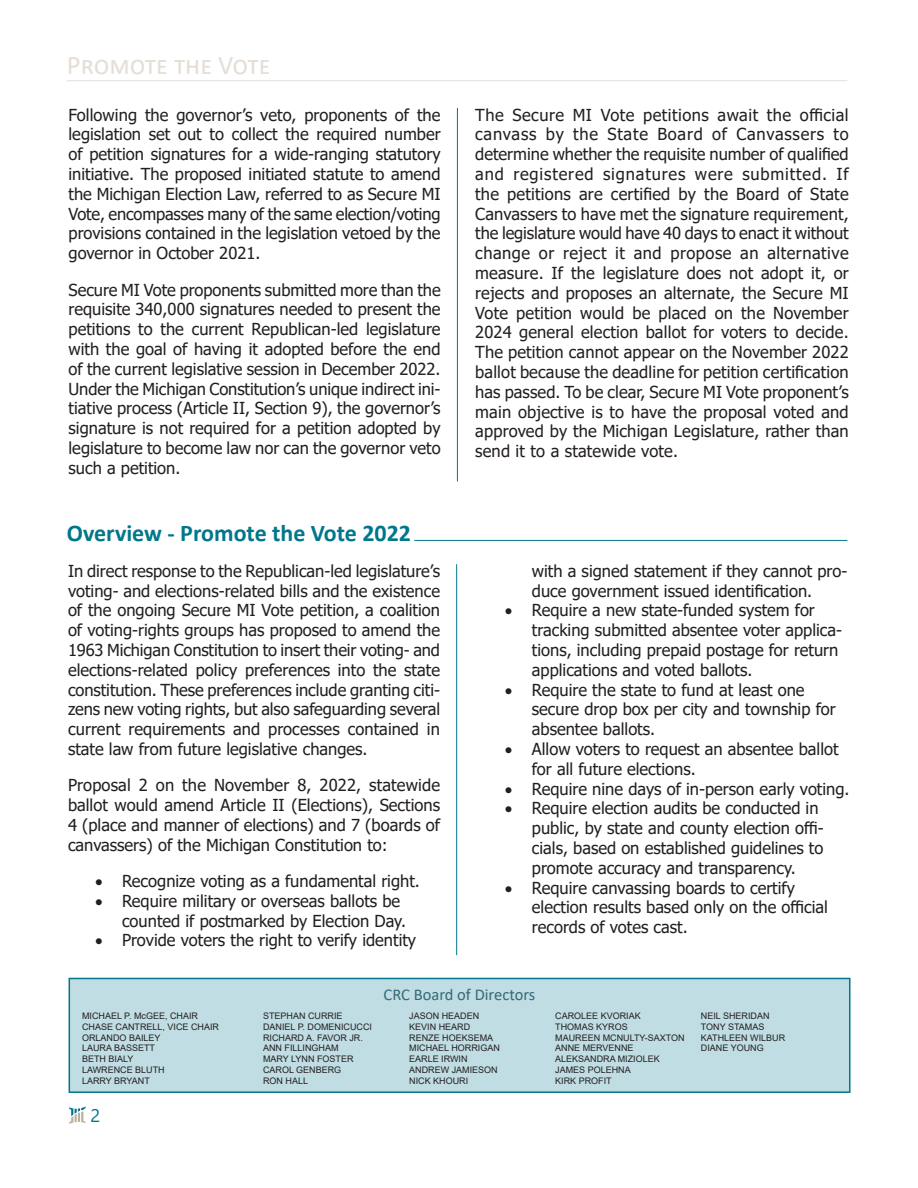
<style>
.page{position:relative;width:918px;height:1188px;background:#fff}
.page>*{position:absolute;margin:0;border:0;box-sizing:border-box;transform-origin:0 0}
.t1{font:27px "Calibri";color:#e5ded7}
.Heading_1{font:700 24px "Calibri";color:#00778b}
.heading_3{font:18.3px "Segoe UI";color:#00758d}
.t2{font:16.5px/19.8px "Tahoma";color:#231f20}
.t3{font:16.5px "Calibri";color:#356978}
.t4{font:9px "Arial";color:#231f20}
</style>
<div class="page">
<svg style="left:69px;top:1107px;width:17px;height:17px"></svg>
<hr style="left:67px;top:80px;width:780px;height:1px;background:#e3dfd8">
<div style="left:69px;top:978px;width:781px;height:114px;background:#bfdde2"></div>
<div style="left:69px;top:978px;width:781px;height:115px;border:2px solid #00778b"></div>
<hr style="left:414px;top:540px;width:433px;height:1px;background:#00778b">
<hr style="left:457px;top:108px;width:1px;height:374px;background:#00778b">
<hr style="left:456px;top:564px;width:1px;height:391px;background:#00778b">
<h1 class="t1" style="left:67px;top:47px;width:205px">Promote the Vote</h1>
<p class="t2" style="left:69px;top:106px;width:374px;text-align:justify">Following the governor’s veto, proponents of the legislation set out to collect the required number of petition signatures for a wide-ranging statutory initiative. The proposed initiated statute to amend the Michigan Election Law, referred to as Secure MI Vote, encompasses many of the same election/voting provisions contained in the legislation vetoed by the governor in October 2021.</p>
<p class="t2" style="left:69px;top:281px;width:374px;text-align:justify">Secure MI Vote proponents submitted more than the requisite 340,000 signatures needed to present the petitions to the current Republican-led legislature with the goal of having it adopted before the end of the current legislative session in December 2022.<br>Under the Michigan Constitution’s unique indirect ini&shy;tiative process (Article II, Section 9), the governor’s signature is not required for a petition adopted by legislature to become law nor can the governor veto such a petition.</p>
<p class="Heading_1" style="left:67px;top:516px;width:346px">Overview - Promote the Vote 2022</p>
<p class="t2" style="left:68px;top:562px;width:374px;text-align:justify">In direct response to the Republican-led legislature’s voting- and elections-related bills and the existence of the ongoing Secure MI Vote petition, a coalition of voting-rights groups has proposed to amend the 1963 Michigan Constitution to insert their voting- and elections-related policy preferences into the state constitution. These preferences include granting citi&shy;zens new voting rights, but also safeguarding several current requirements and processes contained in state law from future legislative changes.</p>
<p class="t2" style="left:68px;top:776px;width:374px;text-align:justify">Proposal 2 on the November 8, 2022, statewide ballot would amend Article II (Elections), Sections 4 (place and manner of elections) and 7 (boards of canvassers) of the Michigan Constitution to:</p>
<p class="t2" style="left:95px;top:872px;width:326px">• Recognize voting as a fundamental right.</p>
<p class="t2" style="left:122px;top:892px;width:286px;text-indent:-27px">• Require military or overseas ballots be counted if postmarked by Election Day.</p>
<p class="t2" style="left:95px;top:931px;width:323px">• Provide voters the right to verify identity</p>
<p class="t2" style="left:475px;top:106px;width:375px;text-align:justify">The Secure MI Vote petitions await the official canvass by the State Board of Canvassers to determine whether the requisite number of qualified and registered signatures were submitted. If the petitions are certified by the Board of State Canvassers to have met the signature requirement, the legislature would have 40 days to enact it without change or reject it and propose an alternative measure. If the legislature does not adopt it, or rejects and proposes an alternate, the Secure MI Vote petition would be placed on the November 2024 general election ballot for voters to decide.<br>The petition cannot appear on the November 2022 ballot because the deadline for petition certification has passed. To be clear, Secure MI Vote proponent’s main objective is to have the proposal voted and approved by the Michigan Legislature, rather than send it to a statewide vote.</p>
<p class="t2" style="left:532px;top:562px;width:317px">with a signed statement if they cannot pro&shy;duce government issued identification.</p>
<p class="t2" style="left:532px;top:601px;width:312px;text-indent:-27px">• Require a new state-funded system for tracking submitted absentee voter applica&shy;tions, including prepaid postage for return applications and voted ballots.</p>
<p class="t2" style="left:532px;top:681px;width:305px;text-indent:-27px">• Require the state to fund at least one secure drop box per city and township for absentee ballots.</p>
<p class="t2" style="left:532px;top:740px;width:308px;text-indent:-27px">• Allow voters to request an absentee ballot for all future elections.</p>
<p class="t2" style="left:505px;top:780px;width:346px">• Require nine days of in-person early voting.</p>
<p class="t2" style="left:532px;top:799px;width:293px;text-indent:-27px">• Require election audits be conducted in public, by state and county election offi&shy;cials, based on established guidelines to promote accuracy and transparency.</p>
<p class="t2" style="left:532px;top:879px;width:298px;text-indent:-27px">• Require canvassing boards to certify election results based only on the official records of votes cast.</p>
<p class="t4" style="left:82px;top:1010px;width:118px">MICHAEL P. McGEE, CHAIR</p>
<p class="t4" style="left:82px;top:1020px;width:139px">CHASE CANTRELL, VICE CHAIR</p>
<p class="t4" style="left:82px;top:1031px;width:80px">ORLANDO BAILEY</p>
<p class="t4" style="left:82px;top:1042px;width:75px">LAURA BASSETT</p>
<p class="t4" style="left:82px;top:1053px;width:53px">BETH BIALY</p>
<p class="t4" style="left:82px;top:1064px;width:84px">LAWRENCE BLUTH</p>
<p class="t4" style="left:82px;top:1074px;width:69px">LARRY BRYANT</p>
<p class="heading_3" style="left:90px;top:1098px;width:11px">2</p>
<p class="t4" style="left:263px;top:1010px;width:81px">STEPHAN CURRIE</p>
<p class="t4" style="left:263px;top:1020px;width:111px">DANIEL P. DOMENICUCCI</p>
<p class="t4" style="left:263px;top:1031px;width:101px">RICHARD A. FAVOR JR.</p>
<p class="t4" style="left:263px;top:1042px;width:77px">ANN FILLINGHAM</p>
<p class="t4" style="left:263px;top:1053px;width:92px">MARY LYNN FOSTER</p>
<p class="t4" style="left:263px;top:1064px;width:80px">CAROL GENBERG</p>
<p class="t4" style="left:263px;top:1074px;width:47px">RON HALL</p>
<p class="t3" style="left:384px;top:983px;width:153px">CRC Board of Directors</p>
<p class="t4" style="left:409px;top:1010px;width:72px">JASON HEADEN</p>
<p class="t4" style="left:409px;top:1020px;width:63px">KEVIN HEARD</p>
<p class="t4" style="left:409px;top:1031px;width:86px">RENZE HOEKSEMA</p>
<p class="t4" style="left:409px;top:1042px;width:92px">MICHAEL HORRIGAN</p>
<p class="t4" style="left:409px;top:1053px;width:60px">EARLE IRWIN</p>
<p class="t4" style="left:409px;top:1064px;width:90px">ANDREW JAMIESON</p>
<p class="t4" style="left:409px;top:1074px;width:61px">NICK KHOURI</p>
<p class="t4" style="left:555px;top:1010px;width:87px">CAROLEE KVORIAK</p>
<p class="t4" style="left:555px;top:1020px;width:74px">THOMAS KYROS</p>
<p class="t4" style="left:555px;top:1031px;width:131px">MAUREEN MCNULTY-SAXTON</p>
<p class="t4" style="left:555px;top:1042px;width:80px">ANNE MERVENNE</p>
<p class="t4" style="left:555px;top:1053px;width:106px">ALEKSANDRA MIZIOLEK</p>
<p class="t4" style="left:555px;top:1064px;width:77px">JAMES POLEHNA</p>
<p class="t4" style="left:555px;top:1074px;width:58px">KIRK PROFIT</p>
<p class="t4" style="left:701px;top:1010px;width:70px">NEIL SHERIDAN</p>
<p class="t4" style="left:701px;top:1020px;width:65px">TONY STAMAS</p>
<p class="t4" style="left:701px;top:1031px;width:86px">KATHLEEN WILBUR</p>
<p class="t4" style="left:701px;top:1042px;width:64px">DIANE YOUNG</p>
</div>
